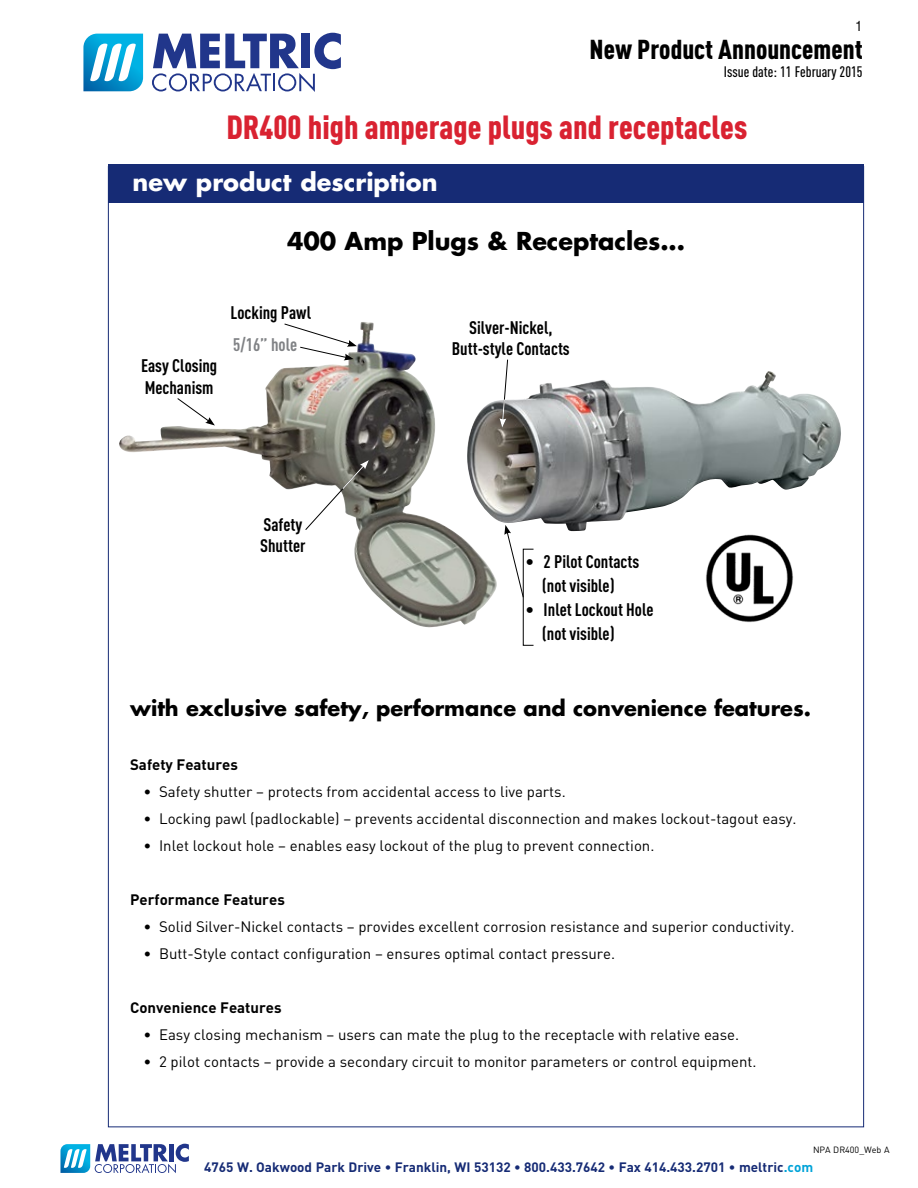
<style>
.page{position:relative;width:918px;height:1188px;background:#fff}
.page>*{position:absolute;margin:0;border:0;box-sizing:border-box;transform-origin:0 0}
.t1{font:900 33px "DIN Cond";color:#d92231}
.t2{font:900 27px "DIN Cond";color:#000}
.t3{font:700 24px "Futura";color:#000}
.t4{font:700 24px "Futura";color:#fff}
.t5{font:700 21px "Futura";color:#000}
.t6{font:700 18px/21.6px "DIN Cond";color:#000}
.t7{font:700 18px "DIN Cond";color:#808285}
.t8{font:15px "DIN";color:#000}
.t9{font:700 15px "DIN";color:#000}
.t10{font:500 15px "DIN Cond";color:#000}
.t11{font:700 13.5px "DIN";color:#162b75}
.t12{font:condensed 13.5px "Helvetica";color:#000}
.t13{font:9px "DIN";color:#000}
.s1{color:#00a3d8}
</style>
<div class="page">
<svg style="left:60px;top:1144px;width:129px;height:29px"></svg>
<div style="left:108px;top:165px;width:756px;height:38px;background:#162b75"></div>
<img style="left:119px;top:322px;width:378px;height:306px">
<img style="left:467px;top:371px;width:374px;height:160px">
<svg style="left:83px;top:34px;width:60px;height:57px"></svg>
<svg style="left:152px;top:33px;width:189px;height:59px"></svg>
<svg style="left:177px;top:397px;width:38px;height:29px"></svg>
<svg style="left:305px;top:460px;width:64px;height:71px"></svg>
<svg style="left:499px;top:359px;width:9px;height:69px"></svg>
<img style="left:703px;top:529px;width:102px;height:94px">
<svg style="left:284px;top:323px;width:73px;height:37px"></svg>
<svg style="left:504px;top:525px;width:20px;height:73px"></svg>
<p class="t12" style="left:856px;top:18px;width:8px">1</p>
<h2 class="t2" style="left:590px;top:32px;width:274px">New Product Announcement</h2>
<p class="t10" style="left:724px;top:62px;width:140px">Issue date: 11 February 2015</p>
<h1 class="t1" style="left:227px;top:106px;width:522px">DR400 high amperage plugs and receptacles</h1>
<h3 class="t4" style="left:133px;top:165px;width:307px">new product description</h3>
<h3 class="t3" style="left:287px;top:224px;width:400px">400 Amp Plugs &amp; Receptacles...</h3>
<p class="t6" style="left:141px;top:355px;width:78px">Easy Closing<br>Mechanism</p>
<p class="t6" style="left:231px;top:301px;width:82px">Locking Pawl</p>
<p class="t7" style="left:233px;top:333px;width:65px">5/16” hole</p>
<p class="t6" style="left:452px;top:316px;width:120px;text-align:center">Silver-Nickel,<br>Butt-style Contacts</p>
<p class="t6" style="left:260px;top:513px;width:47px">Safety<br>Shutter</p>
<p class="t6" style="left:526px;top:549px;width:115px;line-height:24px;text-align:center">• 2 Pilot Contacts (not visible)</p>
<p class="t6" style="left:542px;top:597px;width:113px;line-height:24px;text-indent:-16px">• Inlet Lockout Hole (not visible)</p>
<h3 class="t5" style="left:130px;top:693px;width:682px">with exclusive safety, performance and convenience features.</h3>
<p class="t9" style="left:130px;top:754px;width:109px">Safety Features</p>
<p class="t8" style="left:144px;top:782px;width:424px">• Safety shutter – protects from accidental access to live parts.</p>
<p class="t8" style="left:144px;top:809px;width:654px">• Locking pawl (padlockable) – prevents accidental disconnection and makes lockout-tagout easy.</p>
<p class="t8" style="left:144px;top:836px;width:512px">• Inlet lockout hole – enables easy lockout of the plug to prevent connection.</p>
<p class="t9" style="left:130px;top:889px;width:156px">Performance Features</p>
<p class="t8" style="left:144px;top:917px;width:652px">• Solid Silver-Nickel contacts – provides excellent corrosion resistance and superior conductivity.</p>
<p class="t8" style="left:144px;top:944px;width:473px">• Butt-Style contact configuration – ensures optimal contact pressure.</p>
<p class="t9" style="left:130px;top:997px;width:153px">Convenience Features</p>
<p class="t8" style="left:144px;top:1025px;width:597px">• Easy closing mechanism – users can mate the plug to the receptacle with relative ease.</p>
<p class="t8" style="left:144px;top:1052px;width:615px">• 2 pilot contacts – provide a secondary circuit to monitor parameters or control equipment.</p>
<p class="t13" style="left:813px;top:1144px;width:78px">NPA DR400_Web A</p>
<p class="t11" style="left:204px;top:1158px;width:610px">4765 W. Oakwood Park Drive • Franklin, WI 53132 • 800.433.7642 • Fax 414.433.2701 • meltric<span class="s1">.com</span></p>
</div>
